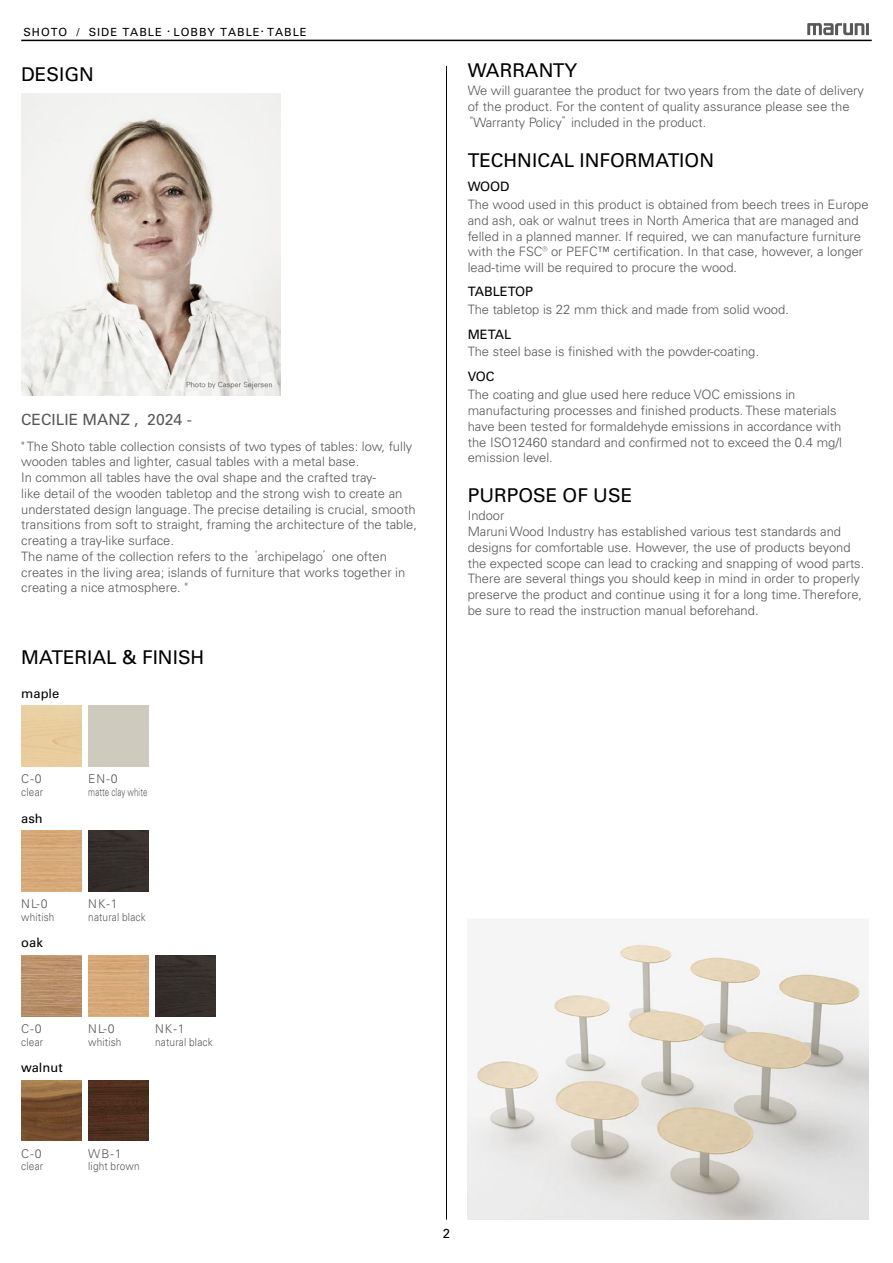
<style>
.page{position:relative;width:893px;height:1263px;background:#fff}
.page>*{position:absolute;margin:0;border:0;box-sizing:border-box;transform-origin:0 0}
.t1{font:18.9px "Univers LT Pro 55 Roman";color:#000}
.t2{font:15.75px "Univers LT Pro 55 Roman";color:#595757}
.t3{font:15.45px "Univers LT Pro 55 Roman";color:#595757}
.t4{font:13.2px "Univers LT Pro 55 Roman";color:#000}
.t5{font:300 12.9px/15.8px "Univers LT Pro 45";color:#595757}
.t6{font:12.9px "Univers LT Pro 55 Roman";color:#000}
.t7{font:300 12.15px "Univers LT Pro 45";letter-spacing:.085em;color:#595757}
.t8{font:300 11.25px "Univers LT Pro 45";letter-spacing:.015em;color:#595757;scale:.9 1}
.t9{font:11.25px "Univers LT Pro 55 Roman";letter-spacing:.09em;color:#000}
.t10{font:300 11.25px "Univers LT Pro 45";letter-spacing:.015em;color:#595757;scale:.7 1}
.t11{font:300 11.25px "Shin Go Pro";color:#595757}
.t12{font:9.75px "Shin Go Pro";color:#000}
.s1{font-size:15.45px}
.s2{font-size:12.3px}
.s3{font-size:13.2px}
</style>
<div class="page">
<hr style="left:21px;top:40px;width:851px;height:1px;background:#000">
<svg style="left:807px;top:23px;width:62px;height:12px"></svg>
<img style="left:468px;top:939px;width:400px;height:280px">
<img style="left:21px;top:94px;width:260px;height:301px">
<img style="left:21px;top:830px;width:61px;height:61px">
<div style="left:88px;top:830px;width:61px;height:61px;background:#352f2b"></div>
<img style="left:21px;top:955px;width:61px;height:61px">
<img style="left:88px;top:955px;width:61px;height:61px">
<div style="left:155px;top:955px;width:61px;height:61px;background:#352f2b"></div>
<img style="left:21px;top:1080px;width:61px;height:61px">
<img style="left:88px;top:1080px;width:61px;height:61px">
<hr style="left:446px;top:66px;width:1px;height:1153px;background:#000">
<p class="t9" style="left:23px;top:24px;width:45px">SHOTO</p>
<p class="t9" style="left:76px;top:24px;width:5px">/</p>
<p class="t9" style="left:174px;top:24px;width:43px">LOBBY</p>
<p class="t9" style="left:89px;top:24px;width:30px">SIDE</p>
<p class="t9" style="left:122px;top:24px;width:41px">TABLE</p>
<p class="t9" style="left:220px;top:24px;width:41px">TABLE</p>
<p class="t9" style="left:267px;top:24px;width:41px">TABLE</p>
<p class="t12" style="left:164px;top:23px;width:11px">・</p>
<p class="t12" style="left:257px;top:23px;width:11px">・</p>
<h1 class="t1" style="left:21px;top:62px;width:74px">DESIGN</h1>
<p class="t3" style="left:21px;top:409px;width:119px">CECILIE MANZ ,</p>
<p class="t5" style="left:21px;top:438px;width:393px">" The Shoto table collection consists of two types of tables: low, fully wooden tables and lighter, casual tables with a metal base.</p>
<p class="t5" style="left:21px;top:485px;width:383px">like detail of the wooden tabletop and the strong wish to create an</p>
<p class="t2" style="left:147px;top:408px;width:46px">2024 <span class="s1">-</span></p>
<p class="t5" style="left:21px;top:469px;width:356px">In common all tables have the oval shape and the crafted tray-</p>
<p class="t5" style="left:21px;top:501px;width:396px">understated design language. The precise detailing is crucial, smooth</p>
<p class="t5" style="left:21px;top:517px;width:397px">transitions from soft to straight, framing the architecture of the table,</p>
<p class="t5" style="left:21px;top:532px;width:154px">creating a tray-like surface.</p>
<p class="t5" style="left:332px;top:548px;width:57px">one often</p>
<p class="t11" style="left:246px;top:547px;width:13px">‘</p>
<p class="t5" style="left:21px;top:548px;width:386px">The name of the collection refers to the<br>creates in the living area; islands of furniture that works together in creating a nice atmosphere ".</p>
<p class="t11" style="left:323px;top:547px;width:13px">’</p>
<p class="t5" style="left:257px;top:548px;width:67px">archipelago</p>
<h1 class="t1" style="left:21px;top:644px;width:185px">MATERIAL &amp; FINISH</h1>
<p class="t6" style="left:21px;top:684px;width:40px">maple</p>
<p class="t7" style="left:21px;top:770px;width:22px">C-<span class="s2">0</span></p>
<p class="t8" style="left:21px;top:784px;width:26px">clear</p>
<p class="t6" style="left:21px;top:809px;width:23px">ash</p>
<p class="t7" style="left:88px;top:770px;width:31px">EN-<span class="s2">0</span></p>
<p class="t10" style="left:88px;top:784px;width:86px">matte clay white</p>
<p class="t7" style="left:21px;top:895px;width:28px">NL-<span class="s2">0</span></p>
<p class="t8" style="left:21px;top:909px;width:39px">whitish</p>
<p class="t6" style="left:21px;top:934px;width:23px">oak</p>
<p class="t7" style="left:88px;top:895px;width:31px">NK-<span class="s2">1</span></p>
<p class="t8" style="left:88px;top:909px;width:65px">natural black</p>
<p class="t7" style="left:21px;top:1020px;width:22px">C-<span class="s2">0</span></p>
<p class="t8" style="left:21px;top:1034px;width:26px">clear</p>
<p class="t6" style="left:21px;top:1059px;width:43px">walnut</p>
<p class="t7" style="left:88px;top:1020px;width:28px">NL-<span class="s2">0</span></p>
<p class="t8" style="left:88px;top:1034px;width:39px">whitish</p>
<p class="t7" style="left:155px;top:1020px;width:31px">NK-<span class="s2">1</span></p>
<p class="t8" style="left:155px;top:1034px;width:65px">natural black</p>
<h1 class="t1" style="left:468px;top:57px;width:111px">WARRANTY</h1>
<p class="t5" style="left:468px;top:83px;width:398px">We will guarantee the product for two years from the date of delivery</p>
<p class="t5" style="left:468px;top:98px;width:383px">of the product. For the content of quality assurance please see the</p>
<p class="t5" style="left:571px;top:114px;width:137px">included in the product.</p>
<p class="t11" style="left:462px;top:113px;width:13px">“</p>
<h1 class="t1" style="left:468px;top:147px;width:248px">TECHNICAL INFORMATION</h1>
<p class="t6" style="left:468px;top:178px;width:43px">WOOD</p>
<p class="t5" style="left:468px;top:196px;width:402px">The wood used in this product is obtained from beech trees in Europe and ash, oak or walnut trees in North America that are managed and felled in a planned manner If. required, we can manufacture furniture with the FSC® or PEFC™ certification In. that case, however a, longer lead-time will be required to procure the wood.</p>
<p class="t6" style="left:468px;top:283px;width:67px">TABLETOP</p>
<p class="t5" style="left:468px;top:301px;width:323px">The tabletop is <span class="s3">22</span> mm thick and made from solid wood.</p>
<p class="t6" style="left:468px;top:325px;width:45px">METAL</p>
<p class="t5" style="left:468px;top:344px;width:293px">The steel base is finished with the powder-coating.</p>
<p class="t6" style="left:468px;top:368px;width:28px">VOC</p>
<p class="t5" style="left:468px;top:386px;width:376px">The coating and glue used here reduce VOC emissions in manufacturing processes and finished products. These materials have been tested for formaldehyde emissions in accordance with the ISO<span class="s3">12460</span> standard and confirmed not to exceed the <span class="s3">0</span>.<span class="s3">4</span> mg l/ emission level.</p>
<h1 class="t1" style="left:468px;top:482px;width:166px">PURPOSE OF USE</h1>
<p class="t5" style="left:468px;top:507px;width:398px">Indoor<br>Maruni Wood Industry has established various test standards and designs for comfortable use. However, the use of products beyond the expected scope can lead to cracking and snapping of wood parts.<br>There are several things you should keep in mind in order to properly preserve the product and continue using it for a long time. Therefore, be sure to read the instruction manual beforehand.</p>
<p class="t11" style="left:562px;top:113px;width:13px">”</p>
<p class="t5" style="left:473px;top:114px;width:90px">Warranty Policy</p>
<p class="t7" style="left:21px;top:1145px;width:22px">C-<span class="s2">0</span></p>
<p class="t8" style="left:21px;top:1159px;width:26px">clear</p>
<p class="t7" style="left:88px;top:1145px;width:35px">WB-<span class="s2">1</span></p>
<p class="t8" style="left:88px;top:1159px;width:59px">light brown</p>
<p class="t4" style="left:443px;top:1225px;width:9px">2</p>
</div>
